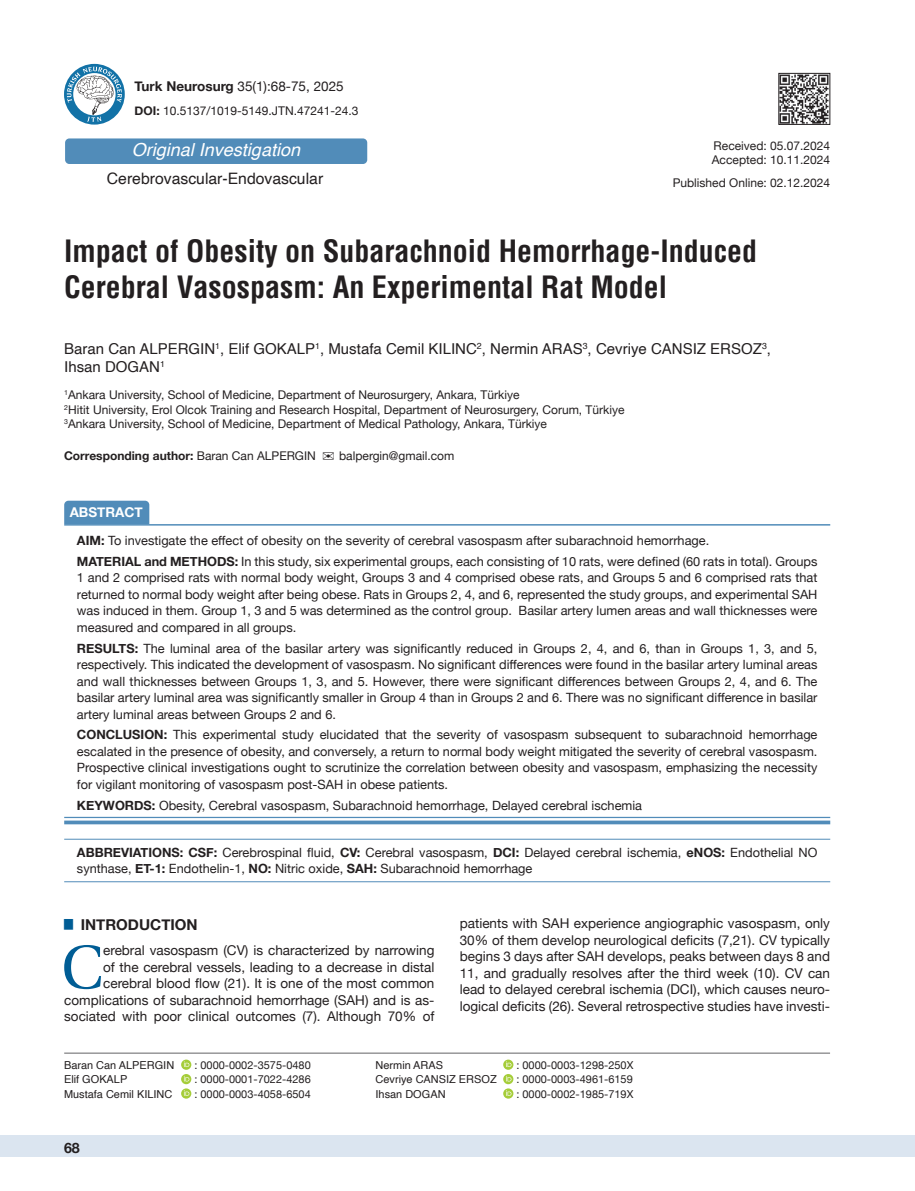
<style>
.page{position:relative;width:915px;height:1191px;background:#fff}
.page>*{position:absolute;margin:0;border:0;box-sizing:border-box;transform-origin:0 0}
.t1{font:61.2px "Utopia";color:#005d95}
.t2{font:700 condensed 30px/36px "Helvetica";color:#231f20}
.t3{font:italic 18px "Helvetica";color:#fff}
.t4{font:15.75px "Helvetica";color:#231f20}
.t5{font:15px/18px "Helvetica";color:#231f20}
.t6{font:700 15px "Helvetica Neue";color:#231f20}
.t7{font:700 14.25px "Helvetica Neue";color:#231f20}
.t8{font:13.5px/16.5px "Helvetica Neue";color:#231f20;text-align:justify}
.t9{font:700 13.5px "Helvetica Neue";color:#fff}
.t10{font:12.75px/16.5px "Helvetica Neue";color:#231f20;text-align:justify}
.t11{font:12px/14.4px "Helvetica Neue";color:#231f20}
.t12{font:700 12px "Helvetica Neue";color:#231f20}
.t13{font:10.95px "Helvetica Neue";color:#231f20}
.t14{font:10.95px "Helvetica";color:#231f20}
.s1{font-weight:700}
.s2{font-weight:400}
.s3{font-family:"Helvetica"}
</style>
<div class="page">
<div style="left:0;top:1135px;width:914px;height:22px;background:#dbe5f0"></div>
<hr style="left:64px;top:1052px;width:765px;height:1px;background:#636366">
<div style="left:64px;top:501px;width:85px;height:23px;background:#518cb9"></div>
<div style="left:64px;top:817px;width:766px;height:7px;background:#f7f9fb"></div>
<hr style="left:64px;top:524px;width:766px;height:1px;background:#518cb9">
<hr style="left:64px;top:817px;width:766px;height:1px;background:#518cb9">
<svg style="left:64px;top:820px;width:766px;height:4px;background:#6a9cc3"></svg>
<hr style="left:64px;top:839px;width:766px;height:1px;background:#518cb9">
<hr style="left:64px;top:881px;width:766px;height:1px;background:#518cb9">
<img style="left:780px;top:75px;width:47px;height:48px">
<div style="left:778px;top:73px;width:51px;height:52px;border:1px solid #231f20"></div>
<svg style="left:181px;top:1059px;width:10px;height:10px"></svg>
<svg style="left:184px;top:1061px;width:5px;height:6px"></svg>
<svg style="left:181px;top:1074px;width:10px;height:10px"></svg>
<svg style="left:184px;top:1075px;width:5px;height:6px"></svg>
<svg style="left:181px;top:1088px;width:10px;height:10px"></svg>
<svg style="left:184px;top:1090px;width:5px;height:5px"></svg>
<svg style="left:503px;top:1059px;width:10px;height:10px"></svg>
<svg style="left:505px;top:1061px;width:6px;height:6px"></svg>
<svg style="left:503px;top:1074px;width:10px;height:10px"></svg>
<svg style="left:505px;top:1075px;width:6px;height:6px"></svg>
<svg style="left:503px;top:1088px;width:10px;height:10px"></svg>
<svg style="left:505px;top:1090px;width:6px;height:5px"></svg>
<svg style="left:64px;top:64px;width:61px;height:61px"></svg>
<svg style="left:67px;top:67px;width:55px;height:55px"></svg>
<div style="left:65px;top:138px;width:302px;height:26px;background:#518cb9;border-radius:4px"></div>
<p class="t8" style="left:134px;top:79px;width:210px"><span class="s1">Turk Neurosurg</span> 35(1):68-75, 2025</p>
<p class="t11" style="left:134px;top:104px;width:225px"><span class="s1">DOI:</span> 10.5137/1019-5149.JTN.47241-24.3</p>
<h3 class="t3" style="left:132px;top:136px;width:170px">Original Investigation</h3>
<p class="t4" style="left:107px;top:166px;width:218px">Cerebrovascular-Endovascular</p>
<p class="t11" style="left:711px;top:139px;width:120px">Received: 05.07.2024<br>Accepted: 10.11.2024</p>
<p class="t11" style="left:672px;top:176px;width:159px">Published Online: 02.12.2024</p>
<h2 class="t2" style="left:64px;top:233px;width:694px">Impact of Obesity on Subarachnoid Hemorrhage-Induced<br>Cerebral Vasospasm: An Experimental Rat Model</h2>
<p class="t5" style="left:64px;top:340px;width:708px">Baran Can ALPERGIN<sup>1</sup>, Elif GOKALP<sup>1</sup>, Mustafa Cemil KILINC<sup>2</sup>, Nermin ARAS<sup>3</sup>, Cevriye CANSIZ ERSOZ<sup>3</sup>,<br>Ihsan DOGAN<sup>1</sup></p>
<p class="t11" style="left:64px;top:388px;width:561px"><sup>1</sup>Ankara University, School of Medicine, Department of Neurosurgery, Ankara, Türkiye<br><sup>2</sup>Hitit University, Erol Olcok Training and Research Hospital, Department of Neurosurgery, Corum, Türkiye<br><sup>3</sup>Ankara University, School of Medicine, Department of Medical Pathology, Ankara, Türkiye</p>
<p class="t12" style="left:64px;top:446px;width:253px">Corresponding author: <span class="s2">Baran Can ALPERGIN</span></p>
<p class="t11" style="left:339px;top:449px;width:117px">balpergin@gmail.com</p>
<p class="t9" style="left:70px;top:502px;width:75px">ABSTRACT</p>
<p class="t10" style="left:77px;top:531px;width:741px;line-height:20.7px"><span class="s1">AIM:</span> To investigate the effect of obesity on the severity of cerebral vasospasm after subarachnoid hemorrhage.<br><span class="s1">MATERIAL and METHODS:</span> In this study, six experimental groups, each consisting of 10 rats, were defined (60 rats in total). Groups</p>
<p class="t10" style="left:77px;top:570px;width:741px">1 and 2 comprised rats with normal body weight, Groups 3 and 4 comprised obese rats, and Groups 5 and 6 comprised rats that returned to normal body weight after being obese. Rats in Groups 2, 4, and 6, represented the study groups, and experimental SAH was induced in them. Group 1, 3 and 5 was determined as the control group. Basilar artery lumen areas and wall thicknesses were measured and compared in all groups.</p>
<p class="t10" style="left:77px;top:640px;width:741px"><span class="s1">RESULTS:</span> The luminal area of the basilar artery was significantly reduced in Groups 2, 4, and 6, than in Groups 1, 3, and 5, respectively. This indicated the development of vasospasm. No significant differences were found in the basilar artery luminal areas and wall thicknesses between Groups 1, 3, and 5. However, there were significant differences between Groups 2, 4, and 6. The basilar artery luminal area was significantly smaller in Group 4 than in Groups 2 and 6. There was no significant difference in basilar artery luminal areas between Groups 2 and 6.</p>
<p class="t10" style="left:77px;top:727px;width:741px"><span class="s1">CONCLUSION:</span> This experimental study elucidated that the severity of vasospasm subsequent to subarachnoid hemorrhage escalated in the presence of obesity, and conversely, a return to normal body weight mitigated the severity of cerebral vasospasm.<br>Prospective clinical investigations ought to scrutinize the correlation between obesity and vasospasm, emphasizing the necessity for vigilant monitoring of vasospasm post-SAH in obese patients.</p>
<p class="t10" style="left:77px;top:797px;width:566px"><span class="s1">KEYWORDS:</span> Obesity, Cerebral vasospasm, Subarachnoid hemorrhage, Delayed cerebral ischemia</p>
<p class="t10" style="left:77px;top:844px;width:741px"><span class="s1">ABBREVIATIONS: CSF:</span> Cerebrospinal fluid, <span class="s1">CV:</span> Cerebral vasospasm, <span class="s1">DCI:</span> Delayed cerebral ischemia, <span class="s1">eNOS:</span> Endothelial NO synthase, <span class="s1">ET-1:</span> Endothelin-1, <span class="s1">NO:</span> Nitric oxide, <span class="s1">SAH:</span> Subarachnoid hemorrhage</p>
<p class="t8" style="left:459px;top:916px;width:371px">patients with SAH experience angiographic vasospasm, only 30% of them develop neurological deficits (7,21). CV typically begins 3 days after SAH develops, peaks between days 8 and 11, and gradually resolves after the third week (10). CV can lead to delayed cerebral ischemia (DCI), which causes neuro&shy;logical deficits (26). Several retrospective studies have investi-</p>
<p class="t6" style="left:64px;top:913px;width:135px"><sup>█</sup> INTRODUCTION</p>
<h1 class="t1" style="left:61px;top:932px;width:43px">C</h1>
<p class="t8" style="left:64px;top:943px;width:371px;text-align:right">erebral vasospasm (CV) is characterized by narrowing<br>of the cerebral vessels, leading to a decrease in distal cerebral blood flow (21). It is one of the most common complications of subarachnoid hemorrhage (SAH) and is as&shy;sociated with poor clinical outcomes (7). Although 70% of</p>
<p class="t14" style="left:64px;top:1056px;width:112px">Baran Can ALPERGIN</p>
<p class="t13" style="left:194px;top:1057px;width:118px">: 0000-0002-3575-0480</p>
<p class="t14" style="left:64px;top:1071px;width:65px">Elif GOKALP</p>
<p class="t13" style="left:194px;top:1071px;width:118px">: <span class="s3">0</span>000-0001-7022-4286</p>
<p class="t14" style="left:64px;top:1085px;width:110px">Mustafa Cemil KILINC</p>
<p class="t13" style="left:194px;top:1086px;width:118px">: 0000-0003-4058-6504</p>
<p class="t14" style="left:375px;top:1056px;width:69px">Nermin ARAS</p>
<p class="t13" style="left:516px;top:1057px;width:118px">: 0000-0003-1298-250X</p>
<p class="t14" style="left:375px;top:1071px;width:123px">Cevriye CANSIZ ERSOZ</p>
<p class="t13" style="left:516px;top:1071px;width:118px">: 0000-0003-4961-6159</p>
<p class="t14" style="left:375px;top:1085px;width:71px">Ihsan DOGAN</p>
<p class="t13" style="left:516px;top:1086px;width:118px">: 0000-0002-1985-719X</p>
<p class="t7" style="left:64px;top:1137px;width:17px">68</p>
</div>
